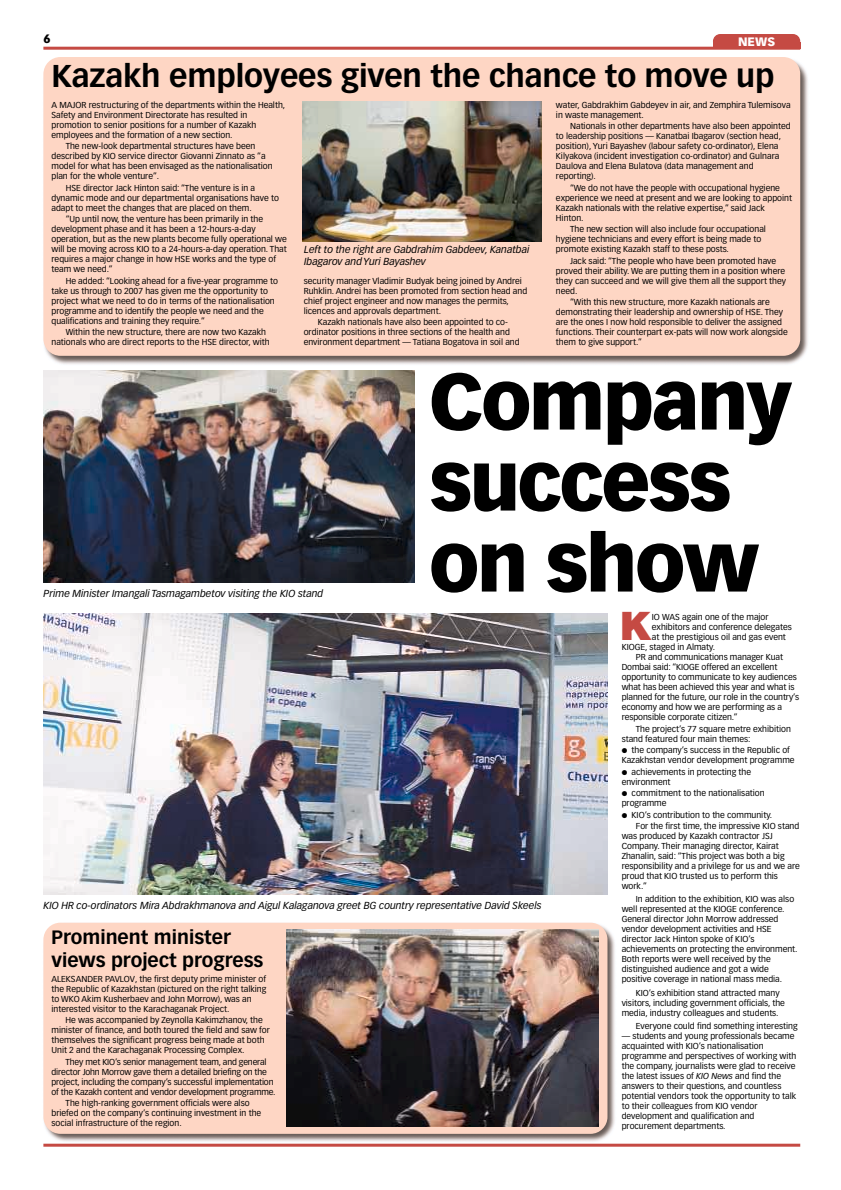
<style>
.page{position:relative;width:841px;height:1190px;background:#fff}
.page>*{position:absolute;margin:0;border:0;box-sizing:border-box;transform-origin:0 0}
.t1{font:900 78px/81px "Vectora LH";letter-spacing:-.035em;color:#000}
.t2{font:900 39.1px "Helvetica";color:#c54a43}
.t3{font:700 31px "Vectora LH";letter-spacing:-.005em;color:#000}
.t4{font:700 19px/23px "Vectora LH";color:#000}
.t5{font:900 12px "Vectora LH";color:#fff}
.t6{font:900 12px "Vectora LH";color:#000}
.t7{font:italic 10px/12px "Vectora LH";color:#000}
.t8{font:8.5px/10px "Vectora LH";color:#000}
.s1{font-style:italic}
</style>
<div class="page">
<img style="left:43px;top:922px;width:574px;height:222px">
<img style="left:44px;top:57px;width:764px;height:307px">
<div style="left:43px;top:57px;width:757px;height:299px;background:#fed6c4;border-radius:17px"></div>
<div style="left:43px;top:923px;width:565px;height:211px;background:#fed6c4;border-radius:17px"></div>
<hr style="left:43px;top:47px;width:757px;height:3px;background:#c54a43">
<hr style="left:43px;top:1144px;width:757px;height:3px;background:#c54a43">
<div style="left:713px;top:42px;width:87px;height:7px;background:#c54a43"></div>
<div style="left:713px;top:34px;width:87px;height:15px;background:#c54a43;border-radius:7px"></div>
<img style="left:43px;top:613px;width:565px;height:281px">
<img style="left:43px;top:370px;width:372px;height:213px">
<img style="left:287px;top:929px;width:311px;height:197px">
<img style="left:303px;top:101px;width:239px;height:141px">
<h3 class="t6" style="left:43px;top:34px;width:9px">6</h3>
<h3 class="t5" style="left:738px;top:37px;width:39px">NEWS</h3>
<h3 class="t3" style="left:52px;top:63px;width:725px">Kazakh employees given the chance to move up</h3>
<p class="t8" style="left:52px;top:100px;width:235px">A MAJOR restructuring of the departments within the Health, Safety and Environment Directorate has resulted in promotion to senior positions for a number of Kazakh employees and the formation of a new section.</p>
<p class="t8" style="left:52px;top:142px;width:223px;text-indent:14px">The new-look departmental structures have been described by KIO service director Giovanni Zinnato as “a model for what has been envisaged as the nationalisation plan for the whole venture”.</p>
<p class="t8" style="left:52px;top:183px;width:229px;text-indent:14px">HSE director Jack Hinton said: “The venture is in a dynamic mode and our departmental organisations have to adapt to meet the changes that are placed on them.</p>
<p class="t8" style="left:52px;top:215px;width:237px;text-indent:14px">“Up until now, the venture has been primarily in the development phase and it has been a 12-hours-a-day operation, but as the new plants become fully operational we will be moving across KIO to a 24-hours-a-day operation. That requires a major change in how HSE works and the type of team we need.”</p>
<p class="t8" style="left:52px;top:276px;width:228px;text-indent:14px">He added: “Looking ahead for a five-year programme to take us through to 2007 has given me the opportunity to project what we need to do in terms of the nationalisation programme and to identify the people we need and the qualifications and training they require.”</p>
<p class="t8" style="left:52px;top:328px;width:220px;text-indent:14px">Within the new structure, there are now two Kazakh nationals who are direct reports to the HSE director, with</p>
<p class="t7" style="left:304px;top:244px;width:227px">Left to the right are Gabdrahim Gabdeev, Kanatbai<br>Ibagarov and Yuri Bayashev</p>
<p class="t8" style="left:304px;top:276px;width:225px">security manager Vladimir Budyak being joined by Andrei Ruhklin. Andrei has been promoted from section head and chief project engineer and now manages the permits, licences and approvals department.</p>
<p class="t8" style="left:304px;top:318px;width:217px;text-indent:14px">Kazakh nationals have also been appointed to co&shy;ordinator positions in three sections of the health and environment department — Tatiana Bogatova in soil and</p>
<p class="t8" style="left:556px;top:100px;width:236px">water, Gabdrakhim Gabdeyev in air, and Zemphira Tulemisova in waste management.</p>
<p class="t8" style="left:556px;top:122px;width:236px;text-indent:14px">Nationals in other departments have also been appointed to leadership positions — Kanatbai Ibagarov (section head, position), Yuri Bayashev (labour safety co-ordinator), Elena Kilyakova (incident investigation co-ordinator) and Gulnara Daulova and Elena Bulatova (data management and reporting).</p>
<p class="t8" style="left:556px;top:183px;width:238px;text-indent:14px">“We do not have the people with occupational hygiene experience we need at present and we are looking to appoint Kazakh nationals with the relative expertise,” said Jack Hinton.</p>
<p class="t8" style="left:556px;top:225px;width:212px;text-indent:14px">The new section will also include four occupational hygiene technicians and every effort is being made to promote existing Kazakh staff to these posts.</p>
<p class="t8" style="left:556px;top:256px;width:232px;text-indent:14px">Jack said: “The people who have been promoted have proved their ability. We are putting them in a position where they can succeed and we will give them all the support they need.</p>
<p class="t8" style="left:556px;top:298px;width:233px;text-indent:14px">“With this new structure, more Kazakh nationals are demonstrating their leadership and ownership of HSE. They are the ones I now hold responsible to deliver the assigned functions. Their counterpart ex-pats will now work alongside them to give support.”</p>
<p class="t7" style="left:43px;top:588px;width:281px">Prime Minister Imangali Tasmagambetov visiting the KIO stand</p>
<h1 class="t1" style="left:429px;top:366px;width:365px">Company success on show</h1>
<p class="t7" style="left:43px;top:900px;width:500px">KIO HR co-ordinators Mira Abdrakhmanova and Aigul Kalaganova greet BG country representative David Skeels</p>
<h3 class="t4" style="left:52px;top:927px;width:213px">Prominent minister views project progress</h3>
<p class="t8" style="left:51px;top:974px;width:216px">ALEKSANDER PAVLOV, the first deputy prime minister of the Republic of Kazakhstan (pictured on the right talking to WKO Akim Kusherbaev and John Morrow), was an interested visitor to the Karachaganak Project.</p>
<p class="t8" style="left:51px;top:1016px;width:220px;text-indent:14px">He was accompanied by Zeynolla Kakimzhanov, the minister of finance, and both toured the field and saw for themselves the significant progress being made at both Unit 2 and the Karachaganak Processing Complex.</p>
<p class="t8" style="left:51px;top:1057px;width:226px;text-indent:14px">They met KIO’s senior management team, and general director John Morrow gave them a detailed briefing on the project, including the company’s successful implementation of the Kazakh content and vendor development programme.</p>
<p class="t8" style="left:51px;top:1099px;width:211px;text-indent:14px">The high-ranking government officials were also briefed on the company’s continuing investment in the social infrastructure of the region.</p>
<h2 class="t2" style="left:619px;top:612px;width:34px">K</h2>
<p class="t8" style="left:652px;top:613px;width:118px">IO WAS again one of the major</p>
<p class="t8" style="left:652px;top:623px;width:141px">exhibitors and conference delegates</p>
<p class="t8" style="left:652px;top:633px;width:136px">at the prestigious oil and gas event</p>
<p class="t8" style="left:622px;top:643px;width:95px">KIOGE, staged in Almaty.</p>
<p class="t8" style="left:636px;top:653px;width:149px">PR and communications manager Kuat</p>
<p class="t8" style="left:622px;top:663px;width:157px">Dombai said: “KIOGE offered an excellent</p>
<p class="t8" style="left:622px;top:673px;width:177px">opportunity to communicate to key audiences</p>
<p class="t8" style="left:622px;top:683px;width:175px">what has been achieved this year and what is</p>
<p class="t8" style="left:622px;top:693px;width:179px">planned for the future, our role in the country’s</p>
<p class="t8" style="left:622px;top:703px;width:162px">economy and how we are performing as a</p>
<p class="t8" style="left:622px;top:713px;width:118px">responsible corporate citizen.”</p>
<p class="t8" style="left:622px;top:724px;width:171px;text-indent:14px">The project’s 77 square metre exhibition stand featured four main themes:</p>
<p class="t8" style="left:622px;top:746px;width:174px">● the company’s success in the Republic of<br>Kazakhstan vendor development programme</p>
<p class="t8" style="left:622px;top:767px;width:131px">● achievements in protecting the environment</p>
<p class="t8" style="left:622px;top:789px;width:145px">● commitment to the nationalisation programme</p>
<p class="t8" style="left:636px;top:809px;width:165px;line-height:11.4px;text-indent:-14px">● KIO’s contribution to the community.<br>For the first time, the impressive KIO stand</p>
<p class="t8" style="left:622px;top:831px;width:180px">was produced by Kazakh contractor JSJ Company. Their managing director, Kairat Zhanalin, said: “This project was both a big responsibility and a privilege for us and we are proud that KIO trusted us to perform this work.”</p>
<p class="t8" style="left:622px;top:895px;width:177px;text-indent:14px">In addition to the exhibition, KIO was also well represented at the KIOGE conference.<br>General director John Morrow addressed vendor development activities and HSE director Jack Hinton spoke of KIO’s achievements on protecting the environment.<br>Both reports were well received by the distinguished audience and got a wide positive coverage in national mass media.</p>
<p class="t8" style="left:622px;top:988px;width:165px;text-indent:14px">KIO’s exhibition stand attracted many visitors, including government officials, the media, industry colleagues and students.</p>
<p class="t8" style="left:636px;top:1022px;width:163px">Everyone could find something interesting</p>
<p class="t8" style="left:622px;top:1032px;width:176px">— students and young professionals became acquainted with KIO’s nationalisation programme and perspectives of working with the company, journalists were glad to receive the latest issues of <span class="s1">KIO News</span> and find the answers to their questions, and countless potential vendors took the opportunity to talk to their colleagues from KIO vendor development and qualification and procurement departments.</p>
</div>
